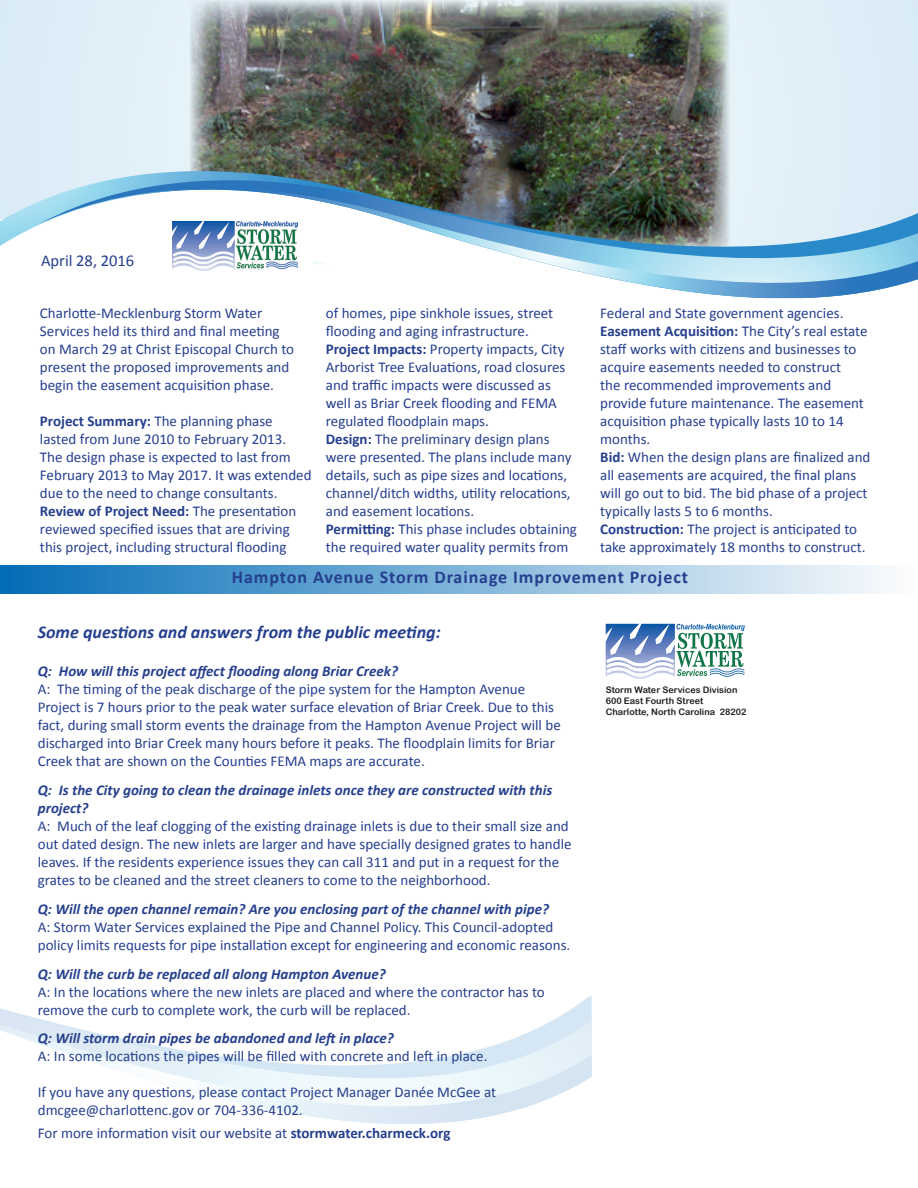
<style>
.page{position:relative;width:918px;height:1188px;background:#fff}
.page>*{position:absolute;margin:0;border:0;box-sizing:border-box;transform-origin:0 0}
.t1{font:700 18px "Calibri";letter-spacing:.05em;color:#253f8e}
.t2{font:italic 700 18px "Calibri";color:#253f8e}
.t3{font:16.5px "Calibri";color:#253f8e}
.t4{font:15px/18px "Calibri";color:#253f8e}
.t5{font:italic 700 15px/18px "Calibri";color:#253f8e}
.t6{font:9px "Arial Rounded MT Bold";color:#231f20}
.s1{font-weight:700}
</style>
<div class="page">
<div style="left:0;top:0;width:918px;height:158px;background:#e0eef7"></div>
<img style="left:190px;top:0;width:540px;height:158px">
<div style="left:0;top:565px;width:916px;height:29px;background:linear-gradient(to right,#036cb6,#fcfdfe)"></div>
<svg style="left:0;top:158px;width:918px;height:88px;background:#9aa8a7"></svg>
<img style="left:39px;top:168px;width:879px;height:78px">
<img style="left:138px;top:184px;width:780px;height:115px">
<svg style="left:0;top:1014px;width:592px;height:110px"></svg>
<svg style="left:606px;top:624px;width:139px;height:55px"></svg>
<p class="t3" style="left:41px;top:250px;width:95px">April 28, 2016</p>
<p class="t4" style="left:326px;top:304px;width:229px">of homes, pipe sinkhole issues, street flooding and aging infrastructure.</p>
<p class="t4" style="left:326px;top:340px;width:241px"><span class="s1">Project Impacts:</span> Property impacts, City Arborist Tree Evaluations, road closures and traffic impacts were discussed as well as Briar Creek flooding and FEMA regulated floodplain maps.</p>
<p class="t4" style="left:326px;top:430px;width:247px"><span class="s1">Design:</span> The preliminary design plans were presented. The plans include many details, such as pipe sizes and locations, channel/ditch widths, utility relocations, and easement locations.</p>
<p class="t4" style="left:326px;top:520px;width:253px"><span class="s1">Permitting:</span> This phase includes obtaining the required water quality permits from</p>
<p class="t1" style="left:232px;top:566px;width:458px">Hampton Avenue Storm Drainage Improvement Project</p>
<p class="t4" style="left:40px;top:304px;width:256px">Charlotte-Mecklenburg Storm Water Services held its third and final meeting on March 29 at Christ Episcopal Church to present the proposed improvements and begin the easement acquisition phase.</p>
<p class="t4" style="left:40px;top:412px;width:273px"><span class="s1">Project Summary:</span> The planning phase lasted from June 2010 to February 2013.<br>The design phase is expected to last from February 2013 to May 2017. It was extended due to the need to change consultants.</p>
<p class="t4" style="left:40px;top:502px;width:258px"><span class="s1">Review of Project Need:</span> The presentation reviewed specified issues that are driving this project, including structural flooding</p>
<p class="t4" style="left:600px;top:304px;width:245px">Federal and State government agencies.</p>
<p class="t4" style="left:600px;top:322px;width:269px"><span class="s1">Easement Acquisition:</span> The City’s real estate staff works with citizens and businesses to acquire easements needed to construct<br>the recommended improvements and provide future maintenance. The easement acquisition phase typically lasts 10 to 14 months.</p>
<p class="t4" style="left:600px;top:448px;width:272px"><span class="s1">Bid:</span> When the design plans are finalized and all easements are acquired, the final plans will go out to bid. The bid phase of a project typically lasts 5 to 6 months.</p>
<p class="t4" style="left:600px;top:520px;width:267px"><span class="s1">Construction:</span> The project is anticipated to take approximately 18 months to construct.</p>
<p class="t2" style="left:38px;top:621px;width:404px">Some questions and answers from the public meeting:</p>
<p class="t5" style="left:38px;top:662px;width:362px">Q: How will this project affect flooding along Briar Creek?</p>
<p class="t4" style="left:38px;top:680px;width:525px">A: The timing of the peak discharge of the pipe system for the Hampton Avenue Project is 7 hours prior to the peak water surface elevation of Briar Creek. Due to this fact, during small storm events the drainage from the Hampton Avenue Project will be discharged into Briar Creek many hours before it peaks. The floodplain limits for Briar Creek that are shown on the Counties FEMA maps are accurate.</p>
<p class="t5" style="left:38px;top:781px;width:516px">Q: Is the City going to clean the drainage inlets once they are constructed with this project?</p>
<p class="t4" style="left:38px;top:817px;width:535px">A: Much of the leaf clogging of the existing drainage inlets is due to their small size and out dated design. The new inlets are larger and have specially designed grates to handle leaves. If the residents experience issues they can call 311 and put in a request for the grates to be cleaned and the street cleaners to come to the neighborhood.</p>
<p class="t5" style="left:38px;top:900px;width:513px">Q: Will the open channel remain? Are you enclosing part of the channel with pipe?</p>
<p class="t4" style="left:38px;top:918px;width:534px">A: Storm Water Services explained the Pipe and Channel Policy. This Council-adopted policy limits requests for pipe installation except for engineering and economic reasons.</p>
<p class="t5" style="left:38px;top:965px;width:349px">Q: Will the curb be replaced all along Hampton Avenue?</p>
<p class="t4" style="left:38px;top:983px;width:508px">A: In the locations where the new inlets are placed and where the contractor has to remove the curb to complete work, the curb will be replaced.</p>
<p class="t5" style="left:38px;top:1029px;width:358px">Q: Will storm drain pipes be abandoned and left in place?</p>
<p class="t4" style="left:38px;top:1047px;width:451px">A: In some locations the pipes will be filled with concrete and left in place.</p>
<p class="t4" style="left:38px;top:1083px;width:460px">If you have any questions, please contact Project Manager Danée McGee at</p>
<p class="t4" style="left:38px;top:1101px;width:266px">dmcgee@charlottenc.gov or 704-336-4102.</p>
<p class="t4" style="left:38px;top:1124px;width:414px">For more information visit our website at <span class="s1">stormwater.charmeck.org</span></p>
<p class="t6" style="left:606px;top:685px;width:133px">Storm Water Services Division</p>
<p class="t6" style="left:606px;top:695px;width:99px">600 East Fourth Street</p>
<p class="t6" style="left:606px;top:706px;width:142px">Charlotte, North Carolina 28202</p>
</div>
